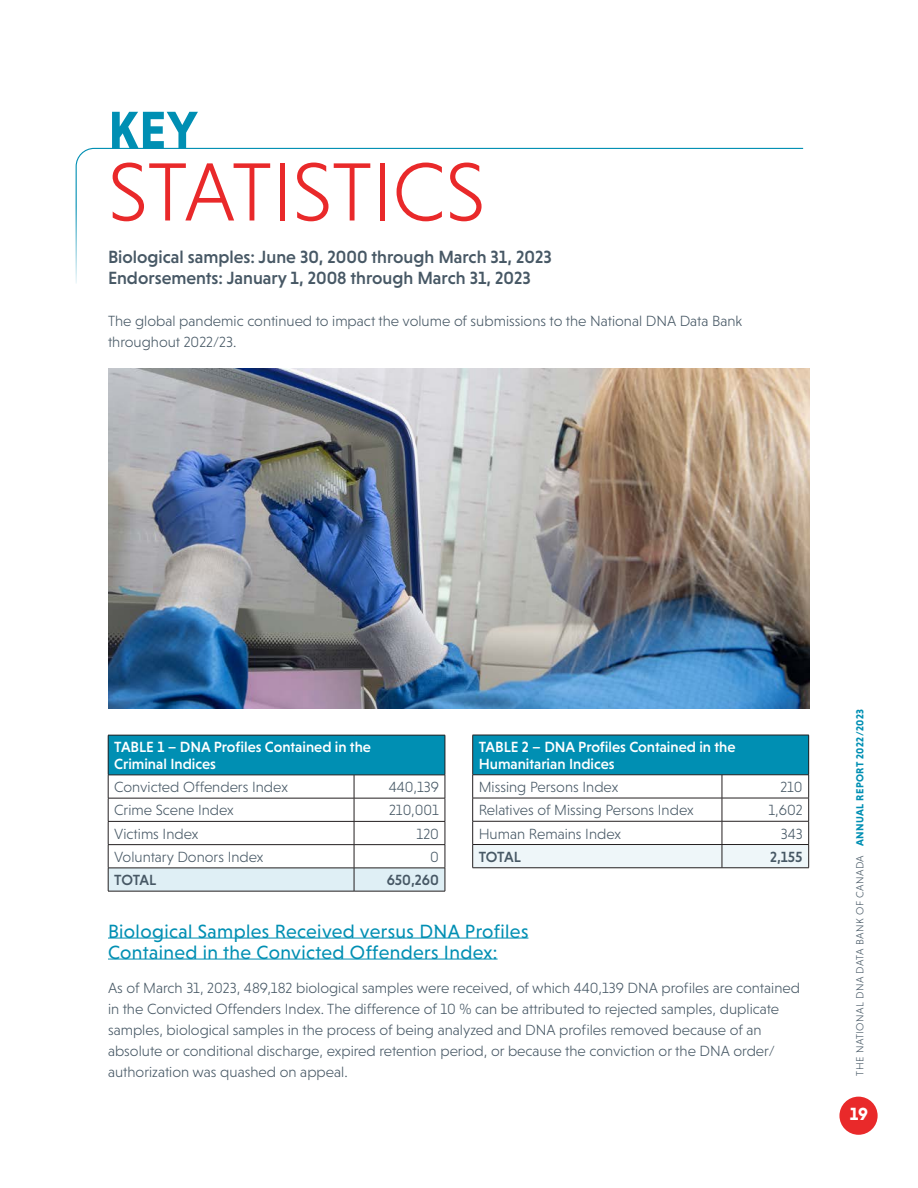
<style>
.page{position:relative;width:918px;height:1188px;background:#fff}
.page>*{position:absolute;margin:0;border:0;box-sizing:border-box;transform-origin:0 0}
.t1{font:300 84px "Niveau Grotesk";color:#e9292a}
.t2{font:700 54px "Niveau Grotesk";color:#008fb3}
.t3{font:19.5px/21px "Niveau Grotesk";letter-spacing:.02em;color:#008fb3}
.t4{font:500 18px/21px "Niveau Grotesk";color:#475865}
.t5{font:700 18px "Niveau Grotesk";color:#fff}
.t6{font:300 15px/21px "Niveau Grotesk";color:#475865}
.t7{font:500 15px/16.5px "Niveau Grotesk";color:#fff}
.t8{font:500 15px "Niveau Grotesk";color:#475865}
.t9{font:300 10.5px "Niveau Grotesk";letter-spacing:.04em;color:#475865}
.s1{font-weight:700;color:#008fb3}
</style>
<div class="page">
<svg style="left:75px;top:147px;width:729px;height:136px"></svg>
<div style="left:108px;top:735px;width:337px;height:40px;background:#008fb3"></div>
<hr style="left:108px;top:735px;width:246px;height:1px;background:#231f20">
<hr style="left:108px;top:735px;width:1px;height:40px;background:#231f20">
<hr style="left:354px;top:735px;width:91px;height:1px;background:#231f20">
<hr style="left:445px;top:735px;width:1px;height:40px;background:#231f20">
<svg style="left:108px;top:775px;width:338px;height:116px"></svg>
<hr style="left:108px;top:891px;width:246px;height:1px;background:#231f20">
<hr style="left:354px;top:891px;width:91px;height:1px;background:#231f20">
<div style="left:473px;top:735px;width:336px;height:40px;background:#008fb3"></div>
<hr style="left:472px;top:735px;width:250px;height:1px;background:#231f20">
<hr style="left:472px;top:735px;width:1px;height:40px;background:#231f20">
<hr style="left:722px;top:735px;width:87px;height:1px;background:#231f20">
<hr style="left:808px;top:735px;width:1px;height:40px;background:#231f20">
<svg style="left:472px;top:775px;width:337px;height:93px"></svg>
<hr style="left:472px;top:868px;width:250px;height:1px;background:#231f20">
<hr style="left:722px;top:868px;width:87px;height:1px;background:#231f20">
<hr style="left:108px;top:938px;width:420px;height:1px;background:#008fb3">
<hr style="left:108px;top:959px;width:390px;height:1px;background:#008fb3">
<div style="left:839px;top:1097px;width:39px;height:38px;background:#e9292a;border-radius:50%"></div>
<img style="left:109px;top:369px;width:700px;height:340px">
<h2 class="t2" style="left:108px;top:99px;width:91px">KEY</h2>
<h1 class="t1" style="left:108px;top:145px;width:379px">STATISTICS</h1>
<p class="t4" style="left:108px;top:246px;width:445px">Biological samples: June 30, 2000 through March 31, 2023<br>Endorsements: January 1, 2008 through March 31, 2023</p>
<p class="t6" style="left:108px;top:310px;width:636px">The global pandemic continued to impact the volume of submissions to the National DNA Data Bank throughout 2022/23.</p>
<p class="t7" style="left:114px;top:739px;width:258px">TABLE 1 – DNA Profiles Contained in the<br>Criminal Indices</p>
<p class="t6" style="left:114px;top:776px;width:175px">Convicted Offenders Index</p>
<p class="t6" style="left:389px;top:776px;width:52px">440,139</p>
<p class="t6" style="left:114px;top:800px;width:121px">Crime Scene Index</p>
<p class="t6" style="left:389px;top:800px;width:51px">210,001</p>
<p class="t6" style="left:114px;top:823px;width:86px">Victims Index</p>
<p class="t6" style="left:417px;top:823px;width:24px">120</p>
<p class="t6" style="left:114px;top:846px;width:151px">Voluntary Donors Index</p>
<p class="t6" style="left:430px;top:846px;width:10px">0</p>
<p class="t8" style="left:114px;top:871px;width:44px">TOTAL</p>
<p class="t8" style="left:387px;top:871px;width:54px">650,260</p>
<p class="t7" style="left:479px;top:739px;width:258px">TABLE 2 – DNA Profiles Contained in the<br>Humanitarian Indices</p>
<p class="t6" style="left:479px;top:776px;width:141px">Missing Persons Index</p>
<p class="t6" style="left:780px;top:776px;width:24px">210</p>
<p class="t6" style="left:479px;top:800px;width:217px">Relatives of Missing Persons Index</p>
<p class="t6" style="left:769px;top:800px;width:36px">1,602</p>
<p class="t6" style="left:479px;top:823px;width:144px">Human Remains Index</p>
<p class="t6" style="left:781px;top:823px;width:23px">343</p>
<p class="t8" style="left:479px;top:848px;width:44px">TOTAL</p>
<p class="t8" style="left:770px;top:848px;width:34px">2,155</p>
<h3 class="t3" style="left:108px;top:920px;width:422px">Biological Samples Received versus DNA Profiles<br>Contained in the Convicted Offenders Index:</h3>
<p class="t6" style="left:108px;top:978px;width:694px">As of March 31, 2023, 489,182 biological samples were received, of which 440,139 DNA profiles are contained in the Convicted Offenders Index. The difference of 10 % can be attributed to rejected samples, duplicate samples, biological samples in the process of being analyzed and DNA profiles removed because of an absolute or conditional discharge, expired retention period, or because the conviction or the DNA order/ authorization was quashed on appeal.</p>
<p class="t9" style="left:854px;top:1076px;width:368px;rotate:-90deg">THE NATIONAL DNA DATA BANK OF CANADA <span class="s1">ANNUAL REPORT 2022/2023</span></p>
<p class="t5" style="left:850px;top:1104px;width:20px">19</p>
</div>
